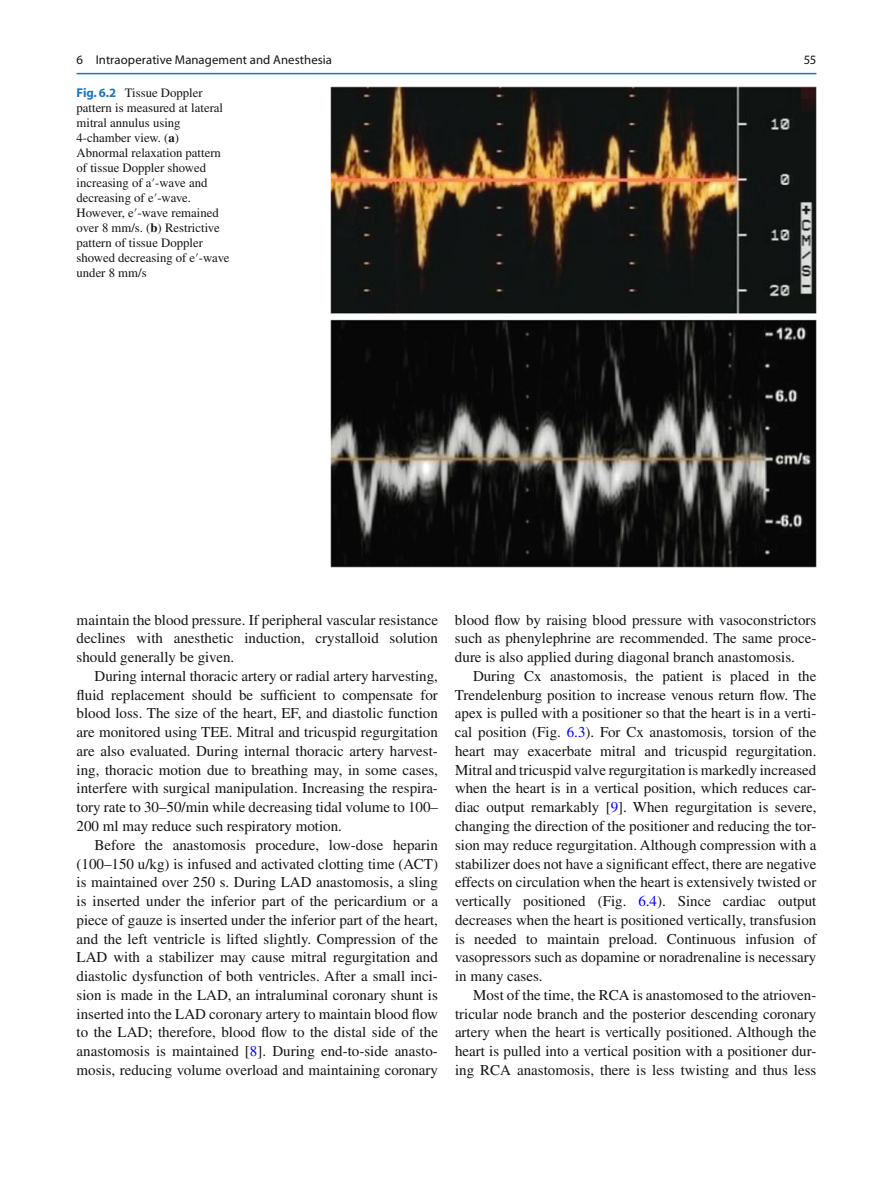
<style>
.page{position:relative;width:893px;height:1187px;background:#fff}
.page>*{position:absolute;margin:0;border:0;box-sizing:border-box;transform-origin:0 0}
.t1{font:15px/18.8px "Ccxpxf Xnhymj Mxctlj Times";color:#131413;text-align:justify}
.t2{font:12.75px/15px "Ccxpxf Xnhymj Mxctlj Times";color:#131413}
.t3{font:12.75px "Ybkctn Plnyyr Ldjwtl Myriad";letter-spacing:.005em;color:#131413}
.s1{font-family:"Cbffwn Jcmkbg Mcltvt Myriad";font-weight:700;color:#1f77b9}
.s2{font-family:"Jlxvsy Psvpny Btjwys Times";font-weight:700}
.s3{font-family:"Hbrhln Qcwpmn Ytgbhp STIX General"}
.s4{color:#00f}
</style>
<div class="page">
<img style="left:330px;top:87px;width:486px;height:480px">
<hr style="left:77px;top:73px;width:739px;height:1px;background:#1f77b9">
<p class="t3" style="left:77px;top:55px;width:257px">6 Intraoperative Management and Anesthesia</p>
<p class="t2" style="left:77px;top:86px;width:155px"><span class="s1">Fig. 6.2</span> Tissue Doppler pattern is measured at lateral mitral annulus using<br>4-chamber view. ( <span class="s2">a</span> )<br>Abnormal relaxation pattern of tissue Doppler showed increasing of a<span class="s3">′</span>-wave and decreasing of e<span class="s3">′</span>-wave.<br>However, e<span class="s3">′</span>-wave remained over 8 mm/s. ( <span class="s2">b</span> ) Restrictive pattern of tissue Doppler showed decreasing of e<span class="s3">′</span>-wave under 8 mm/s</p>
<p class="t3" style="left:804px;top:55px;width:14px">55</p>
<p class="t1" style="left:77px;top:611px;width:363px">maintain the blood pressure. If peripheral vascular resistance declines with anesthetic induction, crystalloid solution should generally be given.</p>
<p class="t1" style="left:77px;top:668px;width:363px;text-indent:18px">During internal thoracic artery or radial artery harvesting, fluid replacement should be sufficient to compensate for blood loss. The size of the heart, EF, and diastolic function are monitored using TEE. Mitral and tricuspid regurgitation are also evaluated. During internal thoracic artery harvest&shy;ing, thoracic motion due to breathing may, in some cases, interfere with surgical manipulation. Increasing the respira&shy;tory rate to 30–50/min while decreasing tidal volume to 100– 200 ml may reduce such respiratory motion.</p>
<p class="t1" style="left:77px;top:836px;width:363px;text-indent:18px">Before the anastomosis procedure, low-dose heparin (100–150 u/kg) is infused and activated clotting time (ACT) is maintained over 250 s. During LAD anastomosis, a sling is inserted under the inferior part of the pericardium or a piece of gauze is inserted under the inferior part of the heart, and the left ventricle is lifted slightly. Compression of the LAD with a stabilizer may cause mitral regurgitation and diastolic dysfunction of both ventricles. After a small inci&shy;sion is made in the LAD, an intraluminal coronary shunt is inserted into the LAD coronary artery to maintain blood flow to the LAD; therefore, blood flow to the distal side of the anastomosis is maintained [ <span class="s4">8</span> ]. During end-to-side anasto&shy;mosis, reducing volume overload and maintaining coronary</p>
<p class="t1" style="left:455px;top:611px;width:363px">blood flow by raising blood pressure with vasoconstrictors such as phenylephrine are recommended. The same proce&shy;dure is also applied during diagonal branch anastomosis.</p>
<p class="t1" style="left:455px;top:668px;width:363px;text-indent:18px">During Cx anastomosis, the patient is placed in the Trendelenburg position to increase venous return flow. The apex is pulled with a positioner so that the heart is in a verti&shy;cal position (Fig. <span class="s4">6.3</span> ). For Cx anastomosis, torsion of the heart may exacerbate mitral and tricuspid regurgitation.<br>Mitral and tricuspid valve regurgitation is markedly increased when the heart is in a vertical position, which reduces car&shy;diac output remarkably [ <span class="s4">9</span> ]. When regurgitation is severe, changing the direction of the positioner and reducing the tor&shy;sion may reduce regurgitation. Although compression with a stabilizer does not have a significant effect, there are negative effects on circulation when the heart is extensively twisted or vertically positioned (Fig. <span class="s4">6.4</span> ). Since cardiac output decreases when the heart is positioned vertically, transfusion is needed to maintain preload. Continuous infusion of vasopressors such as dopamine or noradrenaline is necessary in many cases.</p>
<p class="t1" style="left:455px;top:986px;width:363px;text-indent:18px">Most of the time, the RCA is anastomosed to the atrioven&shy;tricular node branch and the posterior descending coronary artery when the heart is vertically positioned. Although the heart is pulled into a vertical position with a positioner dur&shy;ing RCA anastomosis, there is less twisting and thus less</p>
</div>
